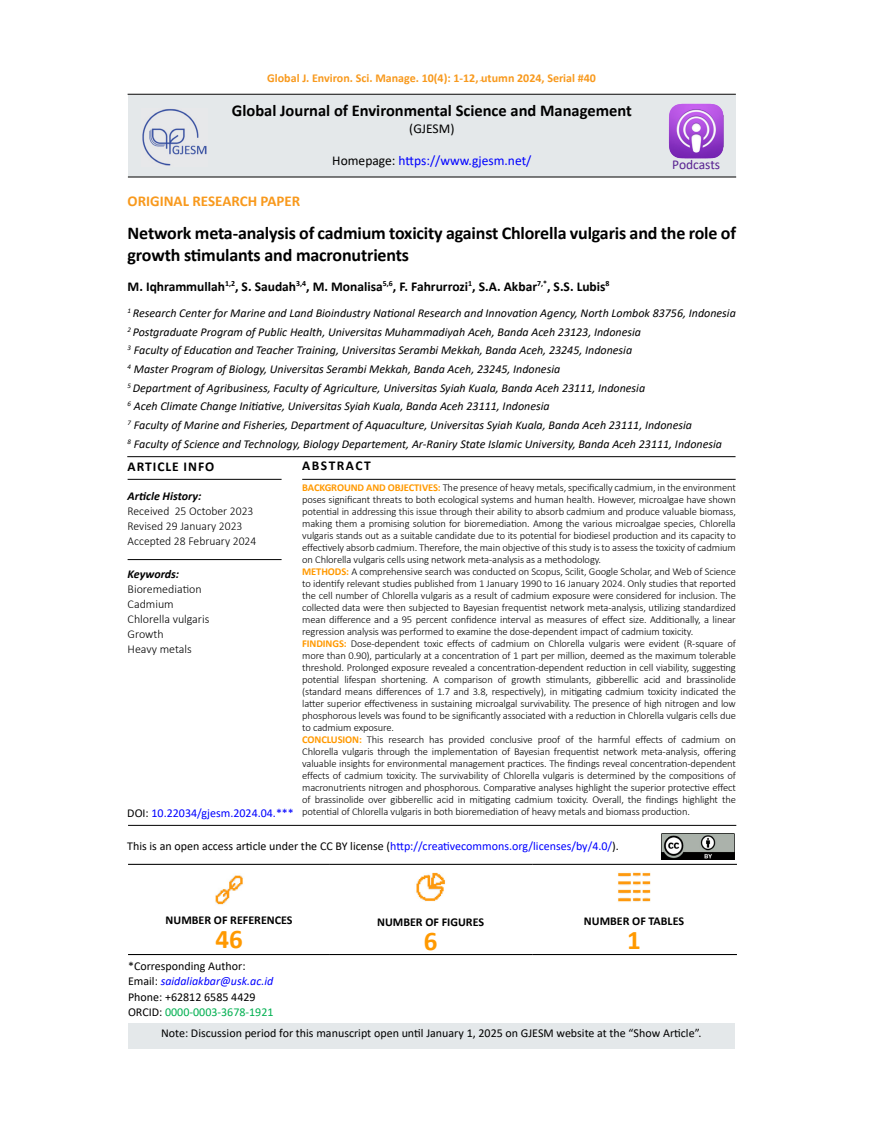
<style>
.page{position:relative;width:872px;height:1127px;background:#fff}
.page>*{position:absolute;margin:0;border:0;box-sizing:border-box;transform-origin:0 0}
.t1{font:700 27px "Calibri";color:#f90}
.t2{font:700 18px/21.6px "Calibri";letter-spacing:-.01em;color:#000}
.t3{font:700 16.5px "Calibri";color:#000}
.t4{font:700 15px "Calibri";color:#f8991d}
.t5{font:700 13.5px "Calibri";color:#000}
.t6{font:13.5px "Calibri";color:#00f}
.t7{font:700 13.5px "Calibri";letter-spacing:.07em;color:#000}
.t8{font:700 13.5px "Calibri";letter-spacing:.11em;color:#000}
.t9{font:13.5px "Calibri";color:#582291}
.t10{font:13.5px "Calibri";color:#000}
.t11{font:italic 12px/18.6px "Calibri";color:#000}
.t12{font:12px/15px "Calibri";color:#000}
.t13{font:300 12px/15px "Calibri";color:#000}
.t14{font:700 12px "Calibri";color:#f8991d}
.t15{font:700 12px "Calibri";color:#000}
.t16{font:12px "Calibri";color:#00f}
.t17{font:italic 700 12px "Calibri";color:#000}
.t18{font:300 10.5px/12px "Calibri";letter-spacing:-.01em;color:#000}
.s1{color:#000}
.s2{font-weight:700;color:#f90}
.s3{color:#00f}
.s4{font-style:italic;color:#00f}
.s5{color:#00b050}
</style>
<div class="page">
<hr style="left:128px;top:94px;width:608px;height:1px;background:#000">
<div style="left:128px;top:95px;width:608px;height:82px;background:#e4e8ea"></div>
<hr style="left:128px;top:479px;width:153px;height:1px;background:#000">
<hr style="left:302px;top:479px;width:433px;height:1px;background:#000">
<hr style="left:128px;top:559px;width:153px;height:1px;background:#000">
<hr style="left:127px;top:456px;width:608px;height:1px;background:#000">
<hr style="left:128px;top:825px;width:608px;height:1px;background:#000">
<hr style="left:128px;top:177px;width:608px;height:1px;background:#000">
<hr style="left:128px;top:864px;width:201px;height:1px;background:#000">
<hr style="left:329px;top:864px;width:203px;height:1px;background:#000">
<hr style="left:532px;top:864px;width:205px;height:1px;background:#000">
<hr style="left:128px;top:954px;width:201px;height:1px;background:#000">
<hr style="left:329px;top:954px;width:203px;height:1px;background:#000">
<hr style="left:532px;top:954px;width:205px;height:1px;background:#000">
<img style="left:215px;top:875px;width:28px;height:30px">
<img style="left:416px;top:872px;width:30px;height:30px">
<img style="left:618px;top:872px;width:33px;height:30px">
<div style="left:128px;top:1023px;width:607px;height:26px;background:#e4e8ea"></div>
<img style="left:142px;top:109px;width:65px;height:57px">
<img style="left:669px;top:103px;width:54px;height:55px">
<img style="left:661px;top:833px;width:73px;height:26px">
<p class="t14" style="left:267px;top:69px;width:330px">Global J. Environ. Sci. Manage. 10(4): 1-12, َutumn 2024, Serial #40</p>
<h3 class="t3" style="left:232px;top:99px;width:401px">Global Journal of Environmental Science and Management</h3>
<p class="t10" style="left:409px;top:119px;width:47px">(GJESM)</p>
<p class="t6" style="left:332px;top:151px;width:201px"><span class="s1">Homepage:</span> https://www.gjesm.net/</p>
<h3 class="t4" style="left:128px;top:190px;width:174px">ORIGINAL RESEARCH PAPER</h3>
<h2 class="t2" style="left:128px;top:222px;width:610px">Network meta-analysis of cadmium toxicity against Chlorella vulgaris and the role of growth stimulants and macronutrients</h2>
<p class="t5" style="left:128px;top:277px;width:483px">M. Iqhrammullah<sup>1,2</sup>, S. Saudah<sup>3,4</sup>, M. Monalisa<sup>5,6</sup>, F. Fahrurrozi<sup>1</sup>, S.A. Akbar<sup>7,*</sup>, S.S. Lubis<sup>8</sup></p>
<p class="t11" style="left:128px;top:303px;width:610px"><sup>1</sup> Research Center for Marine and Land Bioindustry National Research and Innovation Agency, North Lombok 83756, Indonesia <sup>2</sup> Postgraduate Program of Public Health, Universitas Muhammadiyah Aceh, Banda Aceh 23123, Indonesia<br><sup>3</sup> Faculty of Education and Teacher Training, Universitas Serambi Mekkah, Banda Aceh, 23245, Indonesia<br><sup>4</sup> Master Program of Biology, Universitas Serambi Mekkah, Banda Aceh, 23245, Indonesia<br><sup>5</sup> Department of Agribusiness, Faculty of Agriculture, Universitas Syiah Kuala, Banda Aceh 23111, Indonesia<br><sup>6</sup> Aceh Climate Change Initiative, Universitas Syiah Kuala, Banda Aceh 23111, Indonesia<br><sup>7</sup> Faculty of Marine and Fisheries, Department of Aquaculture, Universitas Syiah Kuala, Banda Aceh 23111, Indonesia<br><sup>8</sup> Faculty of Science and Technology, Biology Departement, Ar-Raniry State Islamic University, Banda Aceh 23111, Indonesia</p>
<p class="t18" style="left:302px;top:482px;width:435px"><span class="s2">BACKGROUND AND OBJECTIVES:</span> The presence of heavy metals, specifically cadmium, in the environment poses significant threats to both ecological systems and human health. However, microalgae have shown potential in addressing this issue through their ability to absorb cadmium and produce valuable biomass, making them a promising solution for bioremediation. Among the various microalgae species, Chlorella vulgaris stands out as a suitable candidate due to its potential for biodiesel production and its capacity to effectively absorb cadmium. Therefore, the main objective of this study is to assess the toxicity of cadmium on Chlorella vulgaris cells using network meta-analysis as a methodology.<br><span class="s2">METHODS:</span> A comprehensive search was conducted on Scopus, Scilit, Google Scholar, and Web of Science to identify relevant studies published from 1 January 1990 to 16 January 2024. Only studies that reported the cell number of Chlorella vulgaris as a result of cadmium exposure were considered for inclusion. The collected data were then subjected to Bayesian frequentist network meta-analysis, utilizing standardized mean difference and a 95 percent confidence interval as measures of effect size. Additionally, a linear regression analysis was performed to examine the dose-dependent impact of cadmium toxicity.<br><span class="s2">FINDINGS:</span> Dose-dependent toxic effects of cadmium on Chlorella vulgaris were evident (R-square of more than 0.90), particularly at a concentration of 1 part per million, deemed as the maximum tolerable threshold. Prolonged exposure revealed a concentration-dependent reduction in cell viability, suggesting potential lifespan shortening. A comparison of growth stimulants, gibberellic acid and brassinolide (standard means differences of 1.7 and 3.8, respectively), in mitigating cadmium toxicity indicated the latter superior effectiveness in sustaining microalgal survivability. The presence of high nitrogen and low phosphorous levels was found to be significantly associated with a reduction in Chlorella vulgaris cells due to cadmium exposure.<br><span class="s2">CONCLUSION:</span> This research has provided conclusive proof of the harmful effects of cadmium on Chlorella vulgaris through the implementation of Bayesian frequentist network meta-analysis, offering valuable insights for environmental management practices. The findings reveal concentration-dependent effects of cadmium toxicity. The survivability of Chlorella vulgaris is determined by the compositions of macronutrients nitrogen and phosphorous. Comparative analyses highlight the superior protective effect of brassinolide over gibberellic acid in mitigating cadmium toxicity. Overall, the findings highlight the potential of Chlorella vulgaris in both bioremediation of heavy metals and biomass production.</p>
<p class="t9" style="left:672px;top:155px;width:49px">Podcasts</p>
<p class="t8" style="left:302px;top:456px;width:70px">ABSTRACT</p>
<p class="t7" style="left:128px;top:457px;width:88px">ARTICLE INFO</p>
<p class="t17" style="left:128px;top:488px;width:75px">Article History:</p>
<p class="t13" style="left:128px;top:504px;width:130px">Received 25 October 2023<br>Revised 29 January 2023<br>Accepted 28 February 2024</p>
<p class="t17" style="left:128px;top:565px;width:53px">Keywords:</p>
<p class="t13" style="left:128px;top:581px;width:83px">Bioremediation<br>Cadmium<br>Chlorella vulgaris<br>Growth<br>Heavy metals</p>
<p class="t16" style="left:127px;top:805px;width:168px"><span class="s1">DOI:</span> 10.22034/gjesm.2024.04.***</p>
<p class="t12" style="left:127px;top:838px;width:493px">This is an open access article under the CC BY license (<span class="s3">http://creativecommons.org/licenses/by/4.0/</span>).</p>
<p class="t15" style="left:166px;top:912px;width:128px">NUMBER OF REFERENCES</p>
<h1 class="t1" style="left:215px;top:920px;width:29px">46</h1>
<p class="t12" style="left:128px;top:959px;width:147px">*Corresponding Author:<br>Email: <span class="s4">saidaliakbar@usk.ac.id<br></span>Phone: +62812 6585 4429<br>ORCID: <span class="s5">0000-0003-3678-1921</span></p>
<p class="t15" style="left:377px;top:913px;width:108px">NUMBER OF FIGURES</p>
<h1 class="t1" style="left:424px;top:921px;width:15px">6</h1>
<p class="t15" style="left:584px;top:912px;width:102px">NUMBER OF TABLES</p>
<h1 class="t1" style="left:627px;top:921px;width:15px">1</h1>
<p class="t12" style="left:161px;top:1025px;width:542px">Note: Discussion period for this manuscript open until January 1, 2025 on GJESM website at the “Show Article”.</p>
</div>
